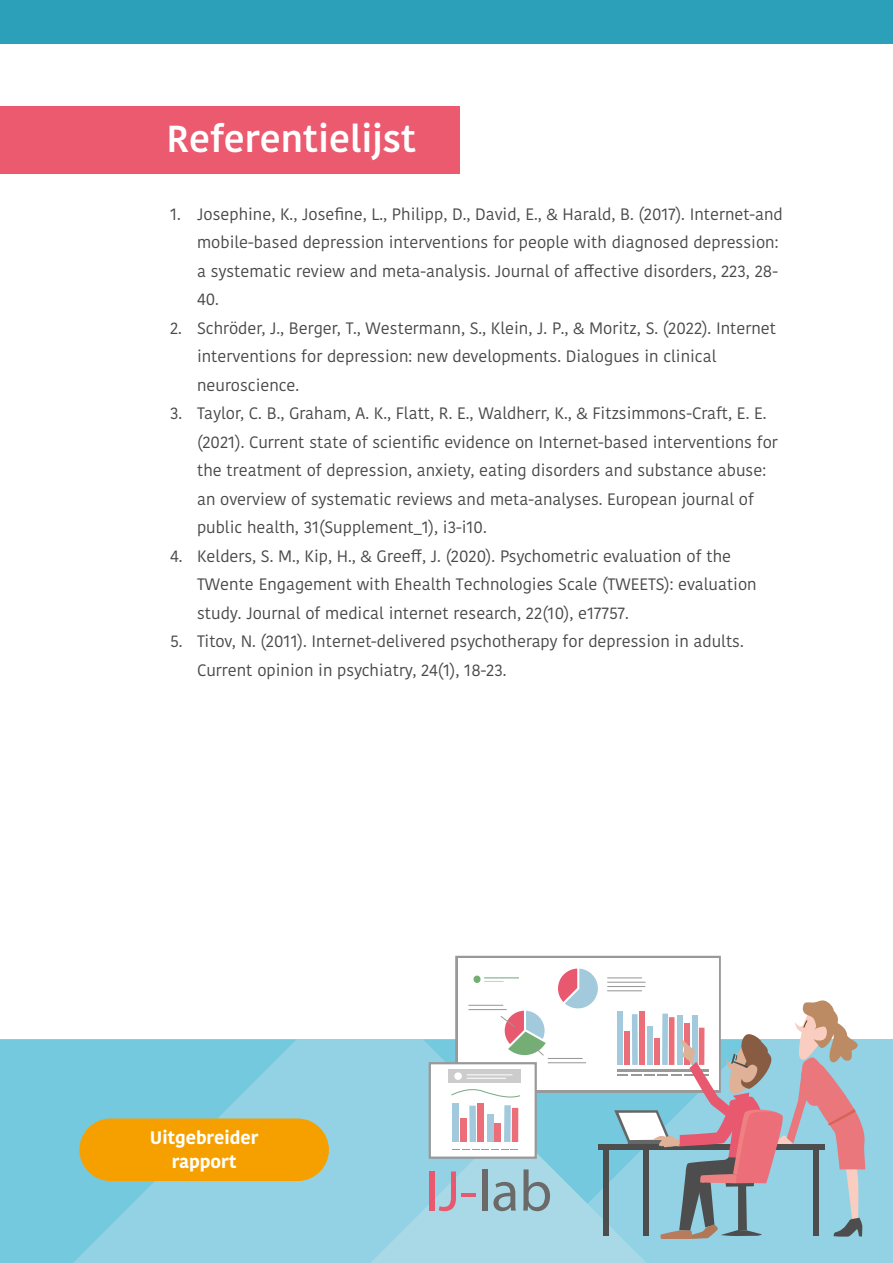
<style>
.page{position:relative;width:893px;height:1263px;background:#fff}
.page>*{position:absolute;margin:0;border:0;box-sizing:border-box;transform-origin:0 0}
.t1{font:600 37.5px "Kohinoor Devanagari";color:#fff}
.t2{font:700 18px/24px "Kohinoor Devanagari";color:#fff;text-align:center}
.t3{font:16.5px/28.5px "Kohinoor Devanagari";color:#484848}
</style>
<div class="page">
<div style="left:0;top:0;width:893px;height:44px;background:#2ca0b9"></div>
<div style="left:0;top:106px;width:459px;height:68px;background:#eb5a6e"></div>
<div style="left:0;top:1040px;width:893px;height:223px;background:#92d2e4"></div>
<svg style="left:0;top:1040px;width:296px;height:223px;fill:#75c9de"></svg>
<svg style="left:370px;top:968px;width:496px;height:295px"></svg>
<div style="left:79px;top:1118px;width:250px;height:63px;background:#f6a000;border-radius:31px"></div>
<h1 class="t1" style="left:166px;top:117px;width:251px">Referentielijst</h1>
<p class="t3" style="left:197px;top:200px;width:587px;text-indent:-27px">1. Josephine, K., Josefine, L., Philipp, D., David, E., &amp; Harald, B. (2017). Internet-and mobile-based depression interventions for people with diagnosed depression: a systematic review and meta-analysis. Journal of affective disorders, 223, 28- 40.</p>
<p class="t3" style="left:197px;top:314px;width:581px;text-indent:-27px">2. Schröder, J., Berger, T., Westermann, S., Klein, J. P., &amp; Moritz, S. (2022). Internet interventions for depression: new developments. Dialogues in clinical neuroscience.</p>
<p class="t3" style="left:197px;top:399px;width:582px;text-indent:-27px">3. Taylor, C. B., Graham, A. K., Flatt, R. E., Waldherr, K., &amp; Fitzsimmons-Craft, E. E. (2021). Current state of scientific evidence on Internet-based interventions for the treatment of depression, anxiety, eating disorders and substance abuse: an overview of systematic reviews and meta-analyses. European journal of public health, 31(Supplement_1), i3-i10.</p>
<p class="t3" style="left:197px;top:542px;width:561px;text-indent:-27px">4. Kelders, S. M., Kip, H., &amp; Greeff, J. (2020). Psychometric evaluation of the<br>TWente Engagement with Ehealth Technologies Scale (TWEETS): evaluation study. Journal of medical internet research, 22(10), e17757.</p>
<p class="t3" style="left:197px;top:627px;width:548px;text-indent:-27px">5. Titov, N. (2011). Internet-delivered psychotherapy for depression in adults.<br>Current opinion in psychiatry, 24(1), 18-23.</p>
<p class="t2" style="left:150px;top:1125px;width:110px">Uitgebreider rapport</p>
</div>
